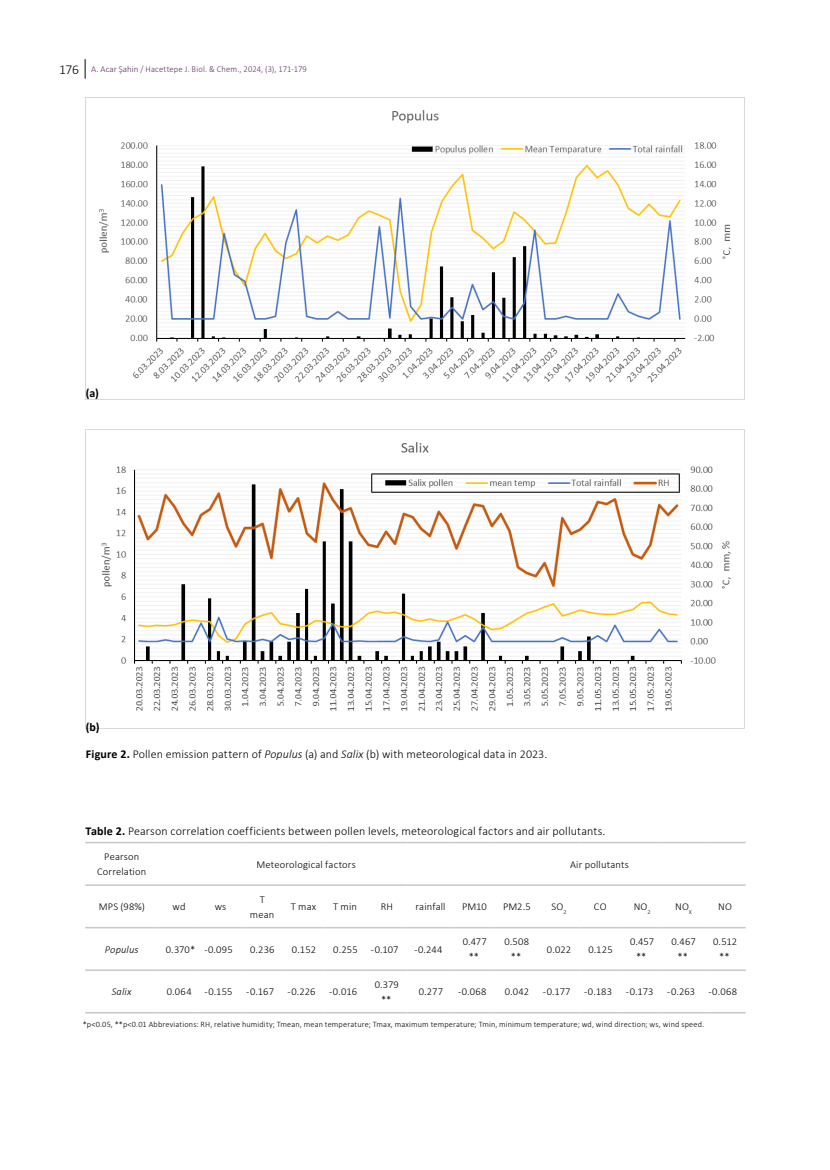
<style>
.page{position:relative;width:830px;height:1170px;background:#fff}
.page>*{position:absolute;margin:0;border:0;box-sizing:border-box;transform-origin:0 0}
.t1{font:300 12px "Calibri";letter-spacing:.01em;color:#000}
.t2{font:700 12px "Calibri";color:#000}
.t3{font:300 10.5px/15px "Calibri";letter-spacing:.015em;color:#000;text-align:center}
.t4{font:italic 300 10.5px "Calibri";letter-spacing:.015em;color:#000}
.t5{font:300 9px "Calibri";letter-spacing:.015em;color:#642e68}
.t6{font:300 8.25px "Calibri";letter-spacing:.02em;color:#000}
.s1{font-size:13.5px;color:#000}
.s2{font-weight:700}
.s3{font-style:italic}
</style>
<div class="page">
<svg style="left:85px;top:59px;width:1px;height:20px"></svg>
<img style="left:85px;top:429px;width:659px;height:299px">
<img style="left:85px;top:98px;width:647px;height:301px">
<hr style="left:85px;top:841px;width:73px;height:2px;background:#c8c8c8">
<hr style="left:158px;top:841px;width:42px;height:2px;background:#c8c8c8">
<hr style="left:200px;top:841px;width:41px;height:2px;background:#c8c8c8">
<hr style="left:241px;top:841px;width:42px;height:2px;background:#c8c8c8">
<hr style="left:283px;top:841px;width:41px;height:2px;background:#c8c8c8">
<hr style="left:324px;top:841px;width:42px;height:2px;background:#c8c8c8">
<hr style="left:366px;top:841px;width:41px;height:2px;background:#c8c8c8">
<hr style="left:407px;top:841px;width:46px;height:2px;background:#c8c8c8">
<hr style="left:453px;top:841px;width:42px;height:2px;background:#c8c8c8">
<hr style="left:495px;top:841px;width:42px;height:2px;background:#c8c8c8">
<hr style="left:537px;top:841px;width:42px;height:2px;background:#c8c8c8">
<hr style="left:579px;top:841px;width:41px;height:2px;background:#c8c8c8">
<hr style="left:620px;top:841px;width:42px;height:2px;background:#c8c8c8">
<hr style="left:662px;top:841px;width:41px;height:2px;background:#c8c8c8">
<hr style="left:703px;top:841px;width:42px;height:2px;background:#c8c8c8">
<hr style="left:85px;top:884px;width:73px;height:1px;background:#c8c8c8">
<hr style="left:158px;top:884px;width:42px;height:1px;background:#c8c8c8">
<hr style="left:200px;top:884px;width:41px;height:1px;background:#c8c8c8">
<hr style="left:241px;top:884px;width:42px;height:1px;background:#c8c8c8">
<hr style="left:283px;top:884px;width:41px;height:1px;background:#c8c8c8">
<hr style="left:324px;top:884px;width:42px;height:1px;background:#c8c8c8">
<hr style="left:366px;top:884px;width:41px;height:1px;background:#c8c8c8">
<hr style="left:407px;top:884px;width:46px;height:1px;background:#c8c8c8">
<hr style="left:453px;top:884px;width:42px;height:1px;background:#c8c8c8">
<hr style="left:495px;top:884px;width:42px;height:1px;background:#c8c8c8">
<hr style="left:537px;top:884px;width:42px;height:1px;background:#c8c8c8">
<hr style="left:579px;top:884px;width:41px;height:1px;background:#c8c8c8">
<hr style="left:620px;top:884px;width:42px;height:1px;background:#c8c8c8">
<hr style="left:662px;top:884px;width:41px;height:1px;background:#c8c8c8">
<hr style="left:703px;top:884px;width:42px;height:1px;background:#c8c8c8">
<hr style="left:85px;top:926px;width:73px;height:2px;background:#c8c8c8">
<hr style="left:158px;top:926px;width:42px;height:2px;background:#c8c8c8">
<hr style="left:200px;top:926px;width:41px;height:2px;background:#c8c8c8">
<hr style="left:241px;top:926px;width:42px;height:2px;background:#c8c8c8">
<hr style="left:283px;top:926px;width:41px;height:2px;background:#c8c8c8">
<hr style="left:324px;top:926px;width:42px;height:2px;background:#c8c8c8">
<hr style="left:366px;top:926px;width:41px;height:2px;background:#c8c8c8">
<hr style="left:407px;top:926px;width:46px;height:2px;background:#c8c8c8">
<hr style="left:453px;top:926px;width:42px;height:2px;background:#c8c8c8">
<hr style="left:495px;top:926px;width:42px;height:2px;background:#c8c8c8">
<hr style="left:537px;top:926px;width:42px;height:2px;background:#c8c8c8">
<hr style="left:579px;top:926px;width:41px;height:2px;background:#c8c8c8">
<hr style="left:620px;top:926px;width:42px;height:2px;background:#c8c8c8">
<hr style="left:662px;top:926px;width:41px;height:2px;background:#c8c8c8">
<hr style="left:703px;top:926px;width:42px;height:2px;background:#c8c8c8">
<hr style="left:85px;top:969px;width:73px;height:1px;background:#c8c8c8">
<hr style="left:158px;top:969px;width:42px;height:1px;background:#c8c8c8">
<hr style="left:200px;top:969px;width:41px;height:1px;background:#c8c8c8">
<hr style="left:241px;top:969px;width:42px;height:1px;background:#c8c8c8">
<hr style="left:283px;top:969px;width:41px;height:1px;background:#c8c8c8">
<hr style="left:324px;top:969px;width:42px;height:1px;background:#c8c8c8">
<hr style="left:366px;top:969px;width:41px;height:1px;background:#c8c8c8">
<hr style="left:407px;top:969px;width:46px;height:1px;background:#c8c8c8">
<hr style="left:453px;top:969px;width:42px;height:1px;background:#c8c8c8">
<hr style="left:495px;top:969px;width:42px;height:1px;background:#c8c8c8">
<hr style="left:537px;top:969px;width:42px;height:1px;background:#c8c8c8">
<hr style="left:579px;top:969px;width:41px;height:1px;background:#c8c8c8">
<hr style="left:620px;top:969px;width:42px;height:1px;background:#c8c8c8">
<hr style="left:662px;top:969px;width:41px;height:1px;background:#c8c8c8">
<hr style="left:703px;top:969px;width:42px;height:1px;background:#c8c8c8">
<hr style="left:85px;top:1011px;width:73px;height:2px;background:#c8c8c8">
<hr style="left:158px;top:1011px;width:42px;height:2px;background:#c8c8c8">
<hr style="left:200px;top:1011px;width:41px;height:2px;background:#c8c8c8">
<hr style="left:241px;top:1011px;width:42px;height:2px;background:#c8c8c8">
<hr style="left:283px;top:1011px;width:41px;height:2px;background:#c8c8c8">
<hr style="left:324px;top:1011px;width:42px;height:2px;background:#c8c8c8">
<hr style="left:366px;top:1011px;width:41px;height:2px;background:#c8c8c8">
<hr style="left:407px;top:1011px;width:46px;height:2px;background:#c8c8c8">
<hr style="left:453px;top:1011px;width:42px;height:2px;background:#c8c8c8">
<hr style="left:495px;top:1011px;width:42px;height:2px;background:#c8c8c8">
<hr style="left:537px;top:1011px;width:42px;height:2px;background:#c8c8c8">
<hr style="left:579px;top:1011px;width:41px;height:2px;background:#c8c8c8">
<hr style="left:620px;top:1011px;width:42px;height:2px;background:#c8c8c8">
<hr style="left:662px;top:1011px;width:41px;height:2px;background:#c8c8c8">
<hr style="left:703px;top:1011px;width:42px;height:2px;background:#c8c8c8">
<p class="t5" style="left:59px;top:63px;width:249px"><span class="s1">176</span> A. Acar Şahin / Hacettepe J. Biol. &amp; Chem., 2024, (3), 171-179</p>
<p class="t2" style="left:86px;top:384px;width:15px">(a)</p>
<p class="t2" style="left:86px;top:718px;width:15px">(b)</p>
<p class="t1" style="left:86px;top:746px;width:462px"><span class="s2">Figure 2.</span> Pollen emission pattern of <span class="s3">Populus</span> (a) and <span class="s3">Salix</span> (b) with meteorological data in 2023.</p>
<p class="t1" style="left:86px;top:823px;width:521px"><span class="s2">Table 2.</span> Pearson correlation coefficients between pollen levels, meteorological factors and air pollutants.</p>
<p class="t3" style="left:97px;top:849px;width:51px">Pearson<br>Correlation</p>
<p class="t3" style="left:256px;top:856px;width:101px">Meteorological factors</p>
<p class="t3" style="left:570px;top:856px;width:60px">Air pollutants</p>
<p class="t3" style="left:99px;top:899px;width:48px">MPS (98%)</p>
<p class="t3" style="left:172px;top:899px;width:14px">wd</p>
<p class="t3" style="left:215px;top:899px;width:13px">ws</p>
<p class="t3" style="left:250px;top:891px;width:26px">T mean</p>
<p class="t3" style="left:291px;top:899px;width:27px">T max</p>
<p class="t3" style="left:333px;top:899px;width:25px">T min</p>
<p class="t3" style="left:380px;top:899px;width:14px">RH</p>
<p class="t3" style="left:415px;top:899px;width:32px">rainfall</p>
<p class="t3" style="left:462px;top:899px;width:26px">PM10</p>
<p class="t3" style="left:503px;top:899px;width:29px">PM2.5</p>
<p class="t3" style="left:551px;top:899px;width:16px">SO<sub>2</sub></p>
<p class="t3" style="left:593px;top:899px;width:14px">CO</p>
<p class="t3" style="left:633px;top:899px;width:18px">NO<sub>2</sub></p>
<p class="t3" style="left:674px;top:899px;width:18px">NO<sub>X</sub></p>
<p class="t3" style="left:717px;top:899px;width:15px">NO</p>
<p class="t4" style="left:105px;top:942px;width:35px">Populus</p>
<p class="t3" style="left:166px;top:941px;width:68px">0.370* -0.095</p>
<p class="t3" style="left:250px;top:941px;width:26px">0.236</p>
<p class="t3" style="left:292px;top:941px;width:25px">0.152</p>
<p class="t3" style="left:333px;top:941px;width:26px">0.255</p>
<p class="t3" style="left:371px;top:941px;width:29px">-0.107</p>
<p class="t3" style="left:414px;top:941px;width:30px">-0.244</p>
<p class="t3" style="left:462px;top:934px;width:26px">0.477 **</p>
<p class="t3" style="left:504px;top:934px;width:26px">0.508 **</p>
<p class="t3" style="left:546px;top:941px;width:26px">0.022</p>
<p class="t3" style="left:588px;top:941px;width:26px">0.125</p>
<p class="t3" style="left:629px;top:934px;width:26px">0.457 **</p>
<p class="t3" style="left:671px;top:934px;width:26px">0.467 **</p>
<p class="t3" style="left:712px;top:934px;width:26px">0.512 **</p>
<p class="t4" style="left:112px;top:985px;width:21px">Salix</p>
<p class="t3" style="left:167px;top:984px;width:67px">0.064 -0.155</p>
<p class="t3" style="left:246px;top:984px;width:29px">-0.167</p>
<p class="t3" style="left:287px;top:984px;width:29px">-0.226</p>
<p class="t3" style="left:329px;top:984px;width:29px">-0.016</p>
<p class="t3" style="left:374px;top:976px;width:26px">0.379 **</p>
<p class="t3" style="left:418px;top:984px;width:26px">0.277</p>
<p class="t3" style="left:458px;top:984px;width:30px">-0.068</p>
<p class="t3" style="left:504px;top:984px;width:26px">0.042</p>
<p class="t3" style="left:542px;top:984px;width:29px">-0.177</p>
<p class="t3" style="left:584px;top:984px;width:29px">-0.183</p>
<p class="t3" style="left:625px;top:984px;width:29px">-0.173</p>
<p class="t3" style="left:667px;top:984px;width:30px">-0.263</p>
<p class="t3" style="left:708px;top:984px;width:30px">-0.068</p>
<p class="t6" style="left:83px;top:1019px;width:622px">*p&lt;0.05, **p&lt;0.01 Abbreviations: RH, relative humidity; Tmean, mean temperature; Tmax, maximum temperature; Tmin, minimum temperature; wd, wind direction; ws, wind speed.</p>
</div>
